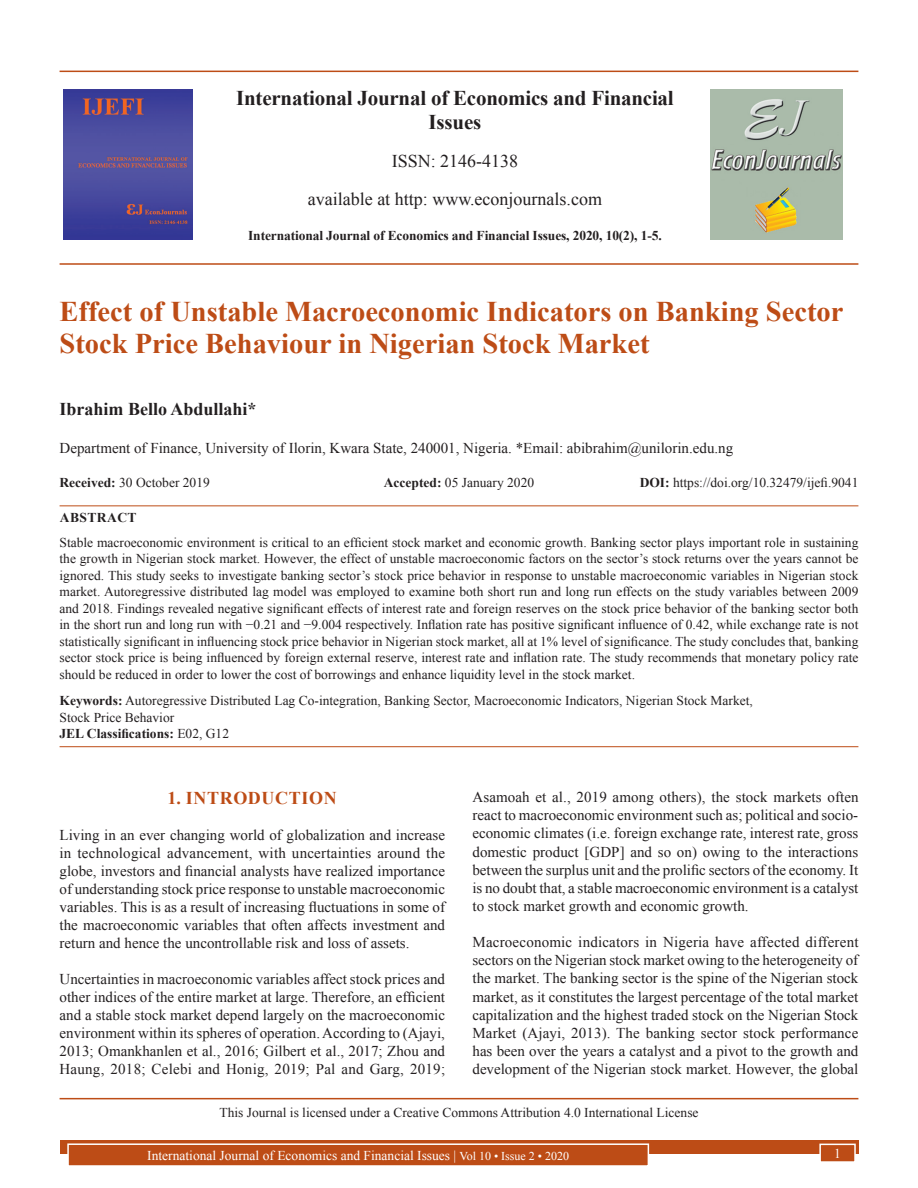
<style>
.page{position:relative;width:918px;height:1188px;background:#fff}
.page>*{position:absolute;margin:0;border:0;box-sizing:border-box;transform-origin:0 0}
.AT{font:700 28.5px/31.5px "Times New Roman";color:#bd4c16}
.Issue_details{font:700 21px/24px "Times New Roman";letter-spacing:-.01em;color:#231f20;text-align:center}
.Issue_details-2{font:18px "Times New Roman";color:#231f20}
.AU{font:700 18px "Times New Roman";color:#231f20}
.t1{font:700 18px "Times New Roman";letter-spacing:.035em;color:#bd4c16}
.TX{font:15px/18.1px "Times New Roman";color:#231f20;text-align:justify}
.AFF{font:15px "Times New Roman";color:#231f20}
.ABS{font:13.5px/16.5px "Times New Roman";color:#231f20;text-align:justify}
.KWD{font:13.5px/16.2px "Times New Roman";color:#231f20}
.HIS{font:13.5px "Times New Roman";color:#231f20}
.CCA{font:13.5px "Times New Roman";color:#231f20}
.Folio{font:13.5px "Times New Roman";color:#fff}
.Issue_details-3{font:700 13.5px "Times New Roman";letter-spacing:-.01em;color:#231f20}
.ABSH{font:700 13.5px "Times New Roman";letter-spacing:.035em;color:#231f20}
.s1{font-weight:700}
.s2{font-size:12px}
</style>
<div class="page">
<hr style="left:60px;top:71px;width:798px;height:1px;background:#bd4c16">
<hr style="left:60px;top:263px;width:798px;height:2px;background:#bd4c16">
<img style="left:64px;top:89px;width:129px;height:151px">
<img style="left:711px;top:89px;width:132px;height:150px">
<div style="left:60px;top:1140px;width:798px;height:13px;background:#bd4c16"></div>
<div style="left:68px;top:1144px;width:580px;height:22px;background:#bd4c16"></div>
<div style="left:67px;top:1143px;width:582px;height:24px;border:2px solid #fff"></div>
<div style="left:820px;top:1144px;width:35px;height:18px;background:#bd4c16"></div>
<div style="left:819px;top:1144px;width:37px;height:19px;border:2px solid #fff"></div>
<hr style="left:60px;top:505px;width:798px;height:1px;background:#bd4c16">
<hr style="left:60px;top:746px;width:798px;height:1px;background:#bd4c16">
<hr style="left:60px;top:1098px;width:798px;height:1px;background:#bd4c16">
<p class="Issue_details" style="left:236px;top:85px;width:439px">International Journal of Economics and Financial<br>Issues</p>
<p class="Issue_details-2" style="left:392px;top:148px;width:128px">ISSN: 2146-4138</p>
<p class="Issue_details-2" style="left:308px;top:186px;width:296px">available at http: www.econjournals.com</p>
<p class="Issue_details-3" style="left:248px;top:226px;width:415px">International Journal of Economics and Financial Issues, 2020, 10(2), 1-5.</p>
<p class="AT" style="left:60px;top:295px;width:785px">Effect of Unstable Macroeconomic Indicators on Banking Sector<br>Stock Price Behaviour in Nigerian Stock Market</p>
<p class="AU" style="left:60px;top:396px;width:199px">Ibrahim Bello Abdullahi*</p>
<p class="AFF" style="left:60px;top:437px;width:675px">Department of Finance, University of Ilorin, Kwara State, 240001, Nigeria. *Email: abibrahim@unilorin.edu.ng</p>
<p class="HIS" style="left:60px;top:473px;width:152px"><span class="s1">Received:</span> 30 October 2019</p>
<p class="HIS" style="left:384px;top:473px;width:152px"><span class="s1">Accepted:</span> 05 January 2020</p>
<p class="HIS" style="left:640px;top:473px;width:220px"><span class="s1">DOI:</span> https://doi.org/10.32479/ijefi.9041</p>
<p class="ABSH" style="left:60px;top:507px;width:78px">ABSTRACT</p>
<p class="ABS" style="left:60px;top:534px;width:800px">Stable macroeconomic environment is critical to an efficient stock market and economic growth. Banking sector plays important role in sustaining the growth in Nigerian stock market. However, the effect of unstable macroeconomic factors on the sector’s stock returns over the years cannot be ignored. This study seeks to investigate banking sector’s stock price behavior in response to unstable macroeconomic variables in Nigerian stock market. Autoregressive distributed lag model was employed to examine both short run and long run effects on the study variables between 2009 and 2018. Findings revealed negative significant effects of interest rate and foreign reserves on the stock price behavior of the banking sector both in the short run and long run with −0.21 and −9.004 respectively. Inflation rate has positive significant influence of 0.42, while exchange rate is not statistically significant in influencing stock price behavior in Nigerian stock market, all at 1% level of significance. The study concludes that, banking sector stock price is being influenced by foreign external reserve, interest rate and inflation rate. The study recommends that monetary policy rate should be reduced in order to lower the cost of borrowings and enhance liquidity level in the stock market.</p>
<p class="KWD" style="left:60px;top:692px;width:695px"><span class="s1">Keywords:</span> Autoregressive Distributed Lag Co-integration, Banking Sector, Macroeconomic Indicators, Nigerian Stock Market,<br>Stock Price Behavior<br><span class="s1">JEL Classifications:</span> E02, G12</p>
<p class="TX" style="left:472px;top:788px;width:388px">Asamoah et al., 2019 among others), the stock markets often react to macroeconomic environment such as; political and socio&shy;economic climates (i.e. foreign exchange rate, interest rate, gross domestic product [GDP] and so on) owing to the interactions between the surplus unit and the prolific sectors of the economy. It is no doubt that, a stable macroeconomic environment is a catalyst to stock market growth and economic growth.</p>
<p class="TX" style="left:472px;top:933px;width:388px">Macroeconomic indicators in Nigeria have affected different sectors on the Nigerian stock market owing to the heterogeneity of the market. The banking sector is the spine of the Nigerian stock market, as it constitutes the largest percentage of the total market capitalization and the highest traded stock on the Nigerian Stock Market (Ajayi, 2013). The banking sector stock performance has been over the years a catalyst and a pivot to the growth and development of the Nigerian stock market. However, the global</p>
<p class="CCA" style="left:219px;top:1103px;width:481px">This Journal is licensed under a Creative Commons Attribution 4.0 International License</p>
<h1 class="t1" style="left:168px;top:785px;width:171px">1. INTRODUCTION</h1>
<p class="TX" style="left:60px;top:826px;width:387px">Living in an ever changing world of globalization and increase in technological advancement, with uncertainties around the globe, investors and financial analysts have realized importance of understanding stock price response to unstable macroeconomic variables. This is as a result of increasing fluctuations in some of the macroeconomic variables that often affects investment and return and hence the uncontrollable risk and loss of assets.</p>
<p class="TX" style="left:60px;top:970px;width:387px">Uncertainties in macroeconomic variables affect stock prices and other indices of the entire market at large. Therefore, an efficient and a stable stock market depend largely on the macroeconomic environment within its spheres of operation. According to (Ajayi, 2013; Omankhanlen et al., 2016; Gilbert et al., 2017; Zhou and Haung, 2018; Celebi and Honig, 2019; Pal and Garg, 2019;</p>
<p class="Folio" style="left:147px;top:1146px;width:423px">International Journal of Economics and Financial Issues | <span class="s2">Vol 10 • Issue 2 • 2020</span></p>
<p class="Folio" style="left:834px;top:1144px;width:8px">1</p>
</div>
